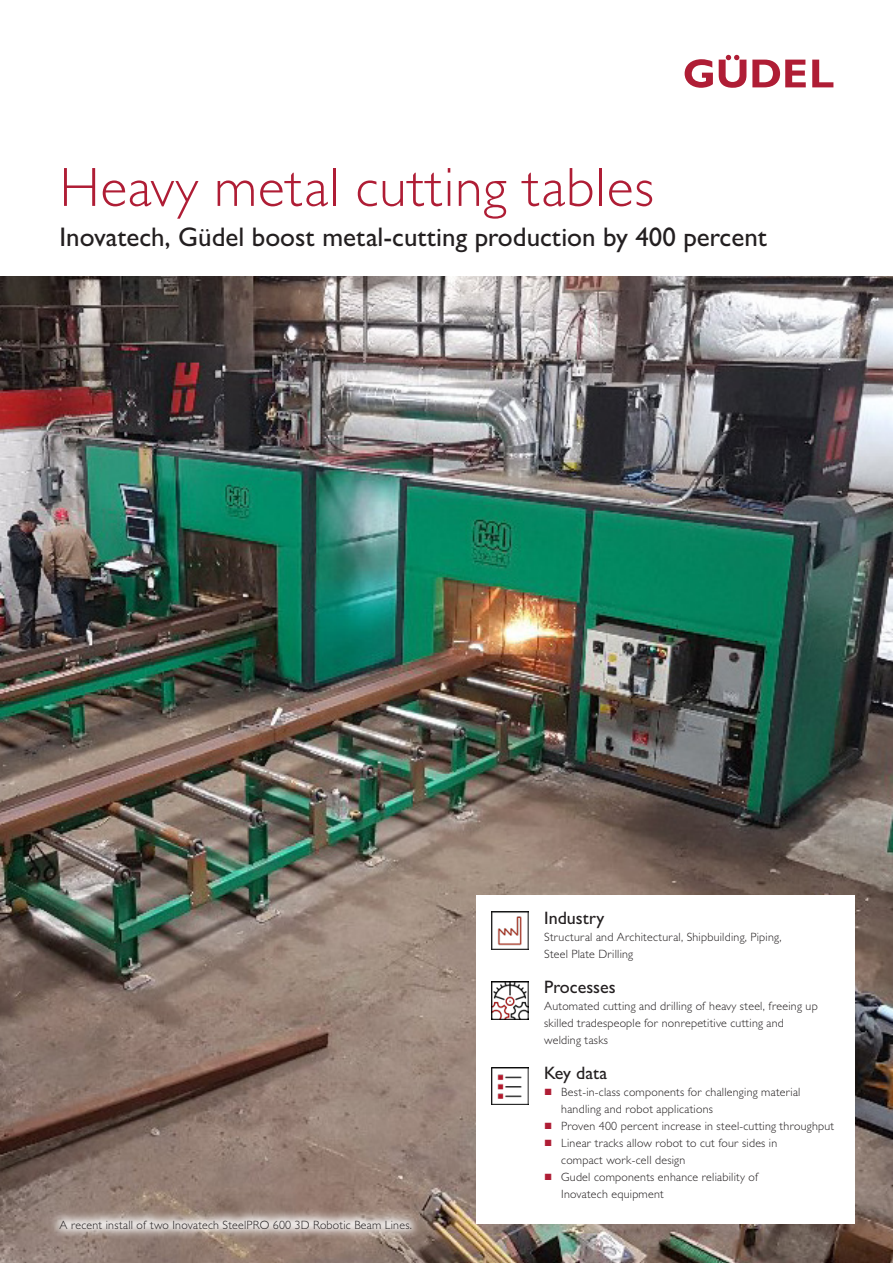
<style>
.page{position:relative;width:893px;height:1263px;background:#fff}
.page>*{position:absolute;margin:0;border:0;box-sizing:border-box;transform-origin:0 0}
.t1{font:300 55.5px "Gill Sans MT Pro";letter-spacing:.02em;color:#af1d35}
.t2{font:500 27px "Gill Sans MT Pro";color:#231f20}
.t3{font:500 18px "Gill Sans MT Pro";color:#231f20}
.t4{font:300 12px/17px "Gill Sans MT Pro";letter-spacing:.02em;color:#231f20}
.s1{font-family:"Arial";font-weight:400;font-size:13.5px;color:#af1d35}
</style>
<div class="page">
<img style="left:0;top:277px;width:893px;height:986px">
<svg style="left:685px;top:59px;width:28px;height:29px"></svg>
<svg style="left:752px;top:60px;width:54px;height:27px"></svg>
<svg style="left:812px;top:60px;width:21px;height:27px"></svg>
<svg style="left:719px;top:55px;width:27px;height:33px"></svg>
<div style="left:48px;top:1208px;width:375px;height:32px;background:#fff;opacity:.95"></div>
<div style="left:476px;top:895px;width:378px;height:328px;background:#fff"></div>
<img style="left:491px;top:912px;width:38px;height:37px">
<img style="left:491px;top:981px;width:38px;height:38px">
<img style="left:491px;top:1067px;width:38px;height:38px">
<h1 class="t1" style="left:60px;top:154px;width:596px">Heavy metal cutting tables</h1>
<h2 class="t2" style="left:60px;top:221px;width:709px">Inovatech, Güdel boost metal-cutting production by 400 percent</h2>
<p class="t4" style="left:60px;top:1216px;width:354px">A recent install of two Inovatech SteelPRO 600 3D Robotic Beam Lines.</p>
<h3 class="t3" style="left:544px;top:907px;width:62px">Industry</h3>
<p class="t4" style="left:544px;top:928px;width:239px">Structural and Architectural, Shipbuilding, Piping,<br>Steel Plate Drilling</p>
<h3 class="t3" style="left:544px;top:976px;width:73px">Processes</h3>
<p class="t4" style="left:544px;top:997px;width:275px">Automated cutting and drilling of heavy steel, freeing up skilled tradespeople for nonrepetitive cutting and welding tasks</p>
<h3 class="t3" style="left:544px;top:1062px;width:65px">Key data</h3>
<p class="t4" style="left:561px;top:1083px;width:241px;text-indent:-17px"><span class="s1">■</span> Best-in-class components for challenging material handling and robot applications</p>
<p class="t4" style="left:544px;top:1117px;width:291px"><span class="s1">■</span> Proven 400 percent increase in steel-cutting throughput</p>
<p class="t4" style="left:561px;top:1134px;width:218px;text-indent:-17px"><span class="s1">■</span> Linear tracks allow robot to cut four sides in compact work-cell design</p>
<p class="t4" style="left:561px;top:1168px;width:199px;text-indent:-17px"><span class="s1">■</span> Gudel components enhance reliability of<br>Inovatech equipment</p>
</div>
